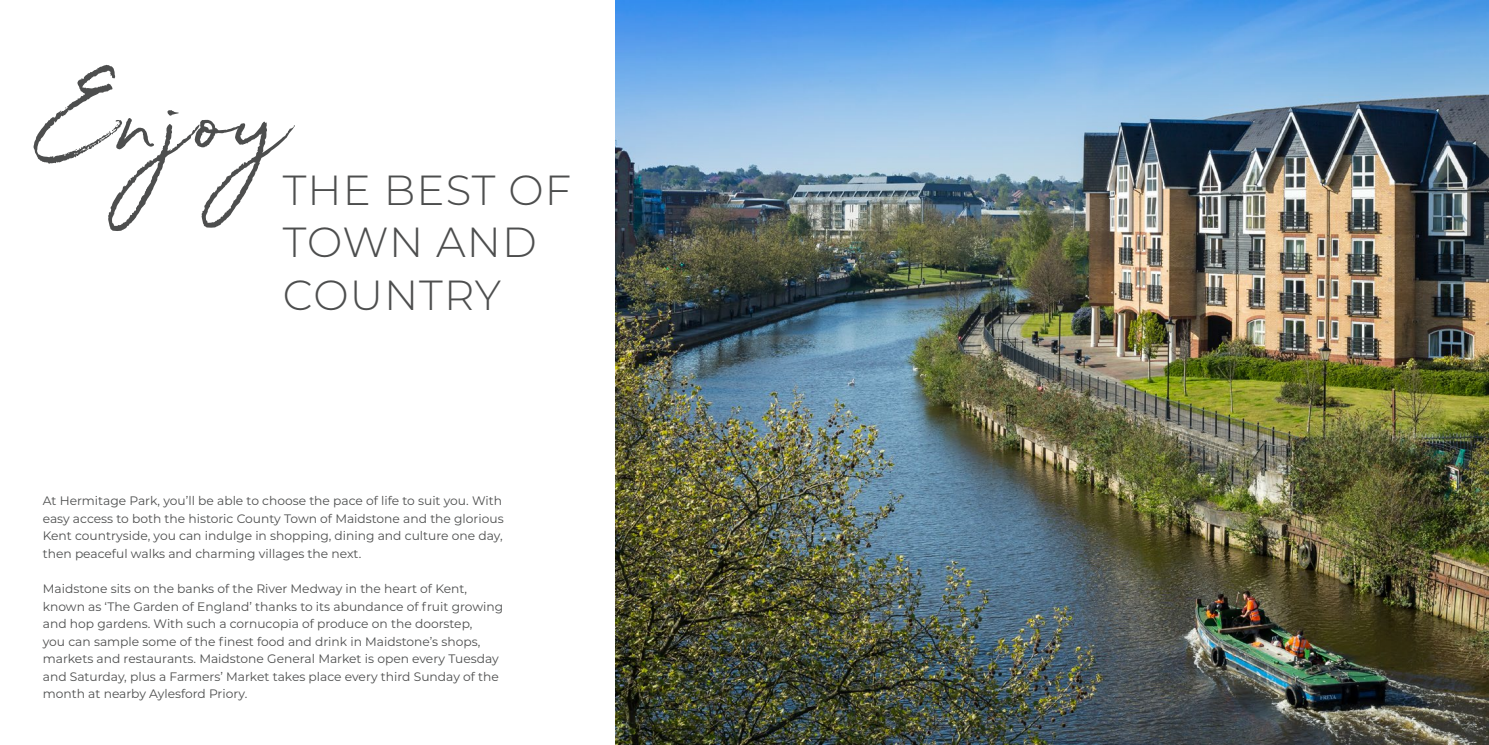
<style>
.page{position:relative;width:1489px;height:745px;background:#fff}
.page>*{position:absolute;margin:0;border:0;box-sizing:border-box;transform-origin:0 0}
.t1{font:140px "White Oleander";letter-spacing:.025em;color:#4d4e4e}
.t2{font:300 42px/52.5px "Montserrat";letter-spacing:.025em;color:#4d4e4e}
.t3{font:12.25px/17.5px "Montserrat";color:#4d4e4e}
</style>
<div class="page">
<img style="left:615px;top:0;width:873px;height:744px">
<h1 class="t1" style="left:36px;top:17px;width:248px">Enjoy</h1>
<h2 class="t2" style="left:283px;top:162px;width:290px">THE BEST OF<br>TOWN AND<br>COUNTRY</h2>
<p class="t3" style="left:43px;top:491px;width:462px">At Hermitage Park, you’ll be able to choose the pace of life to suit you. With easy access to both the historic County Town of Maidstone and the glorious Kent countryside, you can indulge in shopping, dining and culture one day, then peaceful walks and charming villages the next.</p>
<p class="t3" style="left:43px;top:579px;width:462px">Maidstone sits on the banks of the River Medway in the heart of Kent, known as ‘The Garden of England’ thanks to its abundance of fruit growing and hop gardens. With such a cornucopia of produce on the doorstep,<br>you can sample some of the finest food and drink in Maidstone’s shops, markets and restaurants. Maidstone General Market is open every Tuesday and Saturday, plus a Farmers’ Market takes place every third Sunday of the month at nearby Aylesford Priory.</p>
</div>
